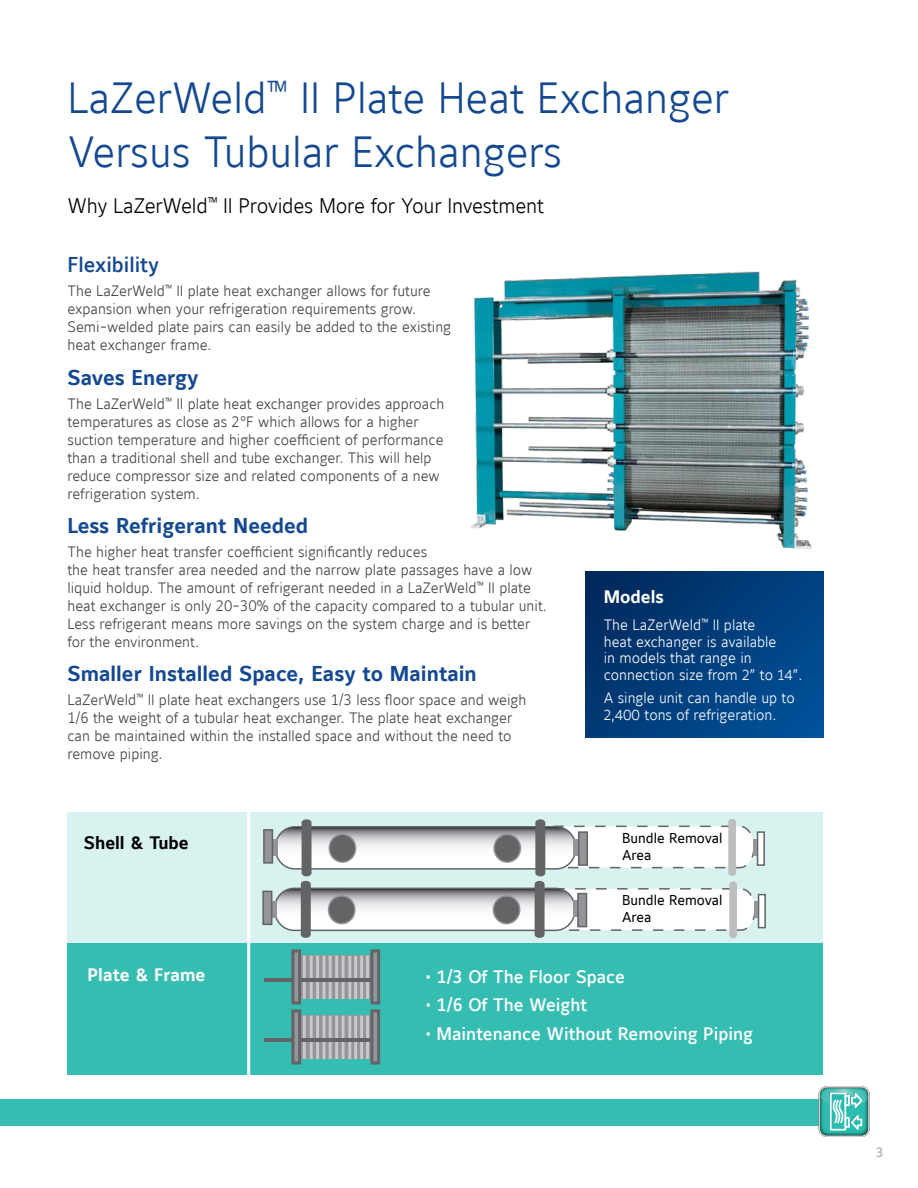
<style>
.page{position:relative;width:918px;height:1188px;background:#fff}
.page>*{position:absolute;margin:0;border:0;box-sizing:border-box;transform-origin:0 0}
.t1{font:43.5px/54px "Maurea Light Lf";color:#144991}
.t2{font:21.3px "Maurea Bold Lf";color:#144991}
.t3{font:21.3px "Maurea Medium Tf";color:#144991}
.t4{font:21px "Maurea Light Lf";letter-spacing:-.01em;color:#000}
.t5{font:18px "Maurea Medium Tf";color:#fff}
.t6{font:18px "Maurea Bold Lf";color:#fff}
.t7{font:18px "Maurea Bold Lf";color:#000}
.t8{font:15px/18px "Maurea Light Tf";color:#414042}
.t9{font:15px/16.5px "Maurea Light Lf";color:#fff}
.t10{font:14.25px/17.1px "Maurea Regular Lf";color:#000}
.t11{font:13.5px "Maurea Medium Tf";color:#b2b4b7}
</style>
<div class="page">
<div style="left:0;top:1099px;width:851px;height:27px;background:#36bdb2"></div>
<svg style="left:819px;top:1086px;width:51px;height:51px"></svg>
<div style="left:68px;top:812px;width:756px;height:132px;background:#d7f2ef"></div>
<div style="left:68px;top:943px;width:756px;height:132px;background:#36bdb2"></div>
<div style="left:586px;top:572px;width:238px;height:165px;background:linear-gradient(to right,#003066,#004b90)"></div>
<img style="left:470px;top:271px;width:342px;height:278px">
<div style="left:759px;top:895px;width:6px;height:33px;background:#fff"></div>
<div style="left:758px;top:894px;width:8px;height:34px;border:2px solid #636466"></div>
<hr style="left:755px;top:901px;width:3px;height:17px;background:#939598">
<div style="left:758px;top:832px;width:6px;height:33px;background:#fff"></div>
<div style="left:757px;top:831px;width:8px;height:35px;border:2px solid #636466"></div>
<hr style="left:754px;top:839px;width:3px;height:16px;background:#939598">
<svg style="left:275px;top:827px;width:301px;height:42px;background:#dcddde"></svg>
<div style="left:275px;top:826px;width:302px;height:44px;border:2px solid #636466;border-radius:20px"></div>
<hr style="left:273px;top:840px;width:4px;height:16px;background:#939598">
<div style="left:264px;top:830px;width:8px;height:33px;background:#939598"></div>
<div style="left:263px;top:829px;width:10px;height:35px;border:2px solid #636466"></div>
<div style="left:329px;top:834px;width:27px;height:28px;background:#636466;border-radius:50%"></div>
<div style="left:329px;top:834px;width:27px;height:29px;border:2px solid #939598;border-radius:50%"></div>
<div style="left:494px;top:834px;width:26px;height:28px;background:#636466;border-radius:50%"></div>
<div style="left:493px;top:834px;width:28px;height:29px;border:2px solid #939598;border-radius:50%"></div>
<svg style="left:275px;top:888px;width:300px;height:42px;background:#dededf"></svg>
<div style="left:274px;top:888px;width:302px;height:43px;border:2px solid #636466;border-radius:20px"></div>
<div style="left:272px;top:901px;width:5px;height:17px;background:#939598"></div>
<div style="left:263px;top:891px;width:9px;height:33px;background:#939598"></div>
<div style="left:262px;top:891px;width:10px;height:34px;border:2px solid #636466"></div>
<div style="left:329px;top:896px;width:26px;height:28px;background:#636466;border-radius:50%"></div>
<div style="left:328px;top:895px;width:28px;height:29px;border:2px solid #939598;border-radius:50%"></div>
<div style="left:493px;top:896px;width:27px;height:28px;background:#636466;border-radius:50%"></div>
<div style="left:493px;top:895px;width:27px;height:29px;border:2px solid #939598;border-radius:50%"></div>
<svg style="left:301px;top:819px;width:11px;height:119px"></svg>
<svg style="left:535px;top:819px;width:221px;height:119px"></svg>
<div style="left:300px;top:956px;width:73px;height:43px;background:#939598"></div>
<hr style="left:303px;top:956px;width:3px;height:43px;background:#c7c8ca">
<hr style="left:329px;top:956px;width:3px;height:43px;background:#c7c8ca">
<hr style="left:354px;top:956px;width:3px;height:43px;background:#c7c8ca">
<hr style="left:348px;top:956px;width:3px;height:43px;background:#c7c8ca">
<hr style="left:342px;top:956px;width:3px;height:43px;background:#c7c8ca">
<hr style="left:335px;top:956px;width:3px;height:43px;background:#c7c8ca">
<hr style="left:322px;top:956px;width:3px;height:43px;background:#c7c8ca">
<hr style="left:316px;top:956px;width:3px;height:43px;background:#c7c8ca">
<hr style="left:310px;top:956px;width:3px;height:43px;background:#c7c8ca">
<hr style="left:360px;top:956px;width:3px;height:43px;background:#c7c8ca">
<hr style="left:366px;top:956px;width:3px;height:43px;background:#c7c8ca">
<hr style="left:265px;top:978px;width:110px;height:4px;background:#636466">
<div style="left:293px;top:951px;width:7px;height:52px;background:#939598"></div>
<div style="left:291px;top:949px;width:10px;height:56px;border:3px solid #636466"></div>
<div style="left:372px;top:951px;width:7px;height:52px;background:#939598"></div>
<div style="left:370px;top:949px;width:10px;height:56px;border:3px solid #636466"></div>
<div style="left:300px;top:1016px;width:73px;height:43px;background:#939598"></div>
<hr style="left:303px;top:1016px;width:3px;height:43px;background:#c7c8ca">
<hr style="left:329px;top:1016px;width:3px;height:43px;background:#c7c8ca">
<hr style="left:354px;top:1016px;width:3px;height:43px;background:#c7c8ca">
<hr style="left:348px;top:1016px;width:3px;height:43px;background:#c7c8ca">
<hr style="left:342px;top:1016px;width:3px;height:43px;background:#c7c8ca">
<hr style="left:335px;top:1016px;width:3px;height:43px;background:#c7c8ca">
<hr style="left:322px;top:1016px;width:3px;height:43px;background:#c7c8ca">
<hr style="left:316px;top:1016px;width:3px;height:43px;background:#c7c8ca">
<hr style="left:310px;top:1016px;width:3px;height:43px;background:#c7c8ca">
<hr style="left:360px;top:1016px;width:3px;height:43px;background:#c7c8ca">
<hr style="left:366px;top:1016px;width:3px;height:43px;background:#c7c8ca">
<hr style="left:265px;top:1038px;width:110px;height:4px;background:#636466">
<div style="left:293px;top:1011px;width:7px;height:52px;background:#939598"></div>
<div style="left:291px;top:1009px;width:10px;height:56px;border:3px solid #636466"></div>
<div style="left:372px;top:1011px;width:7px;height:52px;background:#939598"></div>
<div style="left:370px;top:1009px;width:10px;height:56px;border:3px solid #636466"></div>
<hr style="left:247px;top:797px;width:3px;height:287px;background:#fff">
<h1 class="t1" style="left:67px;top:72px;width:663px">LaZerWeld<sup>™</sup> II Plate Heat Exchanger<br>Versus Tubular Exchangers</h1>
<h3 class="t4" style="left:68px;top:194px;width:478px">Why LaZerWeld<sup>™</sup> II Provides More for Your Investment</h3>
<h2 class="t3" style="left:68px;top:253px;width:93px">Flexibility</h2>
<p class="t8" style="left:67px;top:282px;width:385px">The LaZerWeld<sup>™</sup> II plate heat exchanger allows for future expansion when your refrigeration requirements grow.<br>Semi-welded plate pairs can easily be added to the existing heat exchanger frame.</p>
<h2 class="t2" style="left:68px;top:365px;width:132px">Saves Energy</h2>
<p class="t8" style="left:67px;top:395px;width:378px">The LaZerWeld<sup>™</sup> II plate heat exchanger provides approach temperatures as close as 2°F which allows for a higher suction temperature and higher coefficient of performance than a traditional shell and tube exchanger. This will help reduce compressor size and related components of a new refrigeration system.</p>
<h2 class="t2" style="left:68px;top:514px;width:242px">Less Refrigerant Needed</h2>
<p class="t8" style="left:67px;top:543px;width:481px">The higher heat transfer coefficient significantly reduces<br>the heat transfer area needed and the narrow plate passages have a low liquid holdup. The amount of refrigerant needed in a LaZerWeld<sup>™</sup> II plate heat exchanger is only 20-30% of the capacity compared to a tubular unit.<br>Less refrigerant means more savings on the system charge and is better for the environment.</p>
<h2 class="t2" style="left:68px;top:662px;width:411px">Smaller Installed Space, Easy to Maintain</h2>
<p class="t8" style="left:67px;top:691px;width:460px">LaZerWeld<sup>™</sup> II plate heat exchangers use 1/3 less floor space and weigh 1/6 the weight of a tubular heat exchanger. The plate heat exchanger can be maintained within the installed space and without the need to remove piping.</p>
<p class="t6" style="left:604px;top:587px;width:62px">Models</p>
<p class="t9" style="left:604px;top:617px;width:200px">The LaZerWeld<sup>™</sup> II plate<br>heat exchanger is available<br>in models that range in connection size from 2” to 14”.</p>
<p class="t9" style="left:604px;top:690px;width:192px">A single unit can handle up to<br>2,400 tons of refrigeration.</p>
<p class="t7" style="left:84px;top:833px;width:106px">Shell &amp; Tube</p>
<p class="t6" style="left:88px;top:965px;width:119px">Plate &amp; Frame</p>
<p class="t10" style="left:622px;top:830px;width:102px">Bundle Removal<br>Area</p>
<p class="t10" style="left:622px;top:892px;width:102px">Bundle Removal<br>Area</p>
<p class="t5" style="left:426px;top:966px;width:200px">• 1/3 Of The Floor Space</p>
<p class="t5" style="left:426px;top:995px;width:163px">• 1/6 Of The Weight</p>
<p class="t5" style="left:426px;top:1024px;width:329px">• Maintenance Without Removing Piping</p>
<p class="t11" style="left:876px;top:1145px;width:9px">3</p>
</div>
